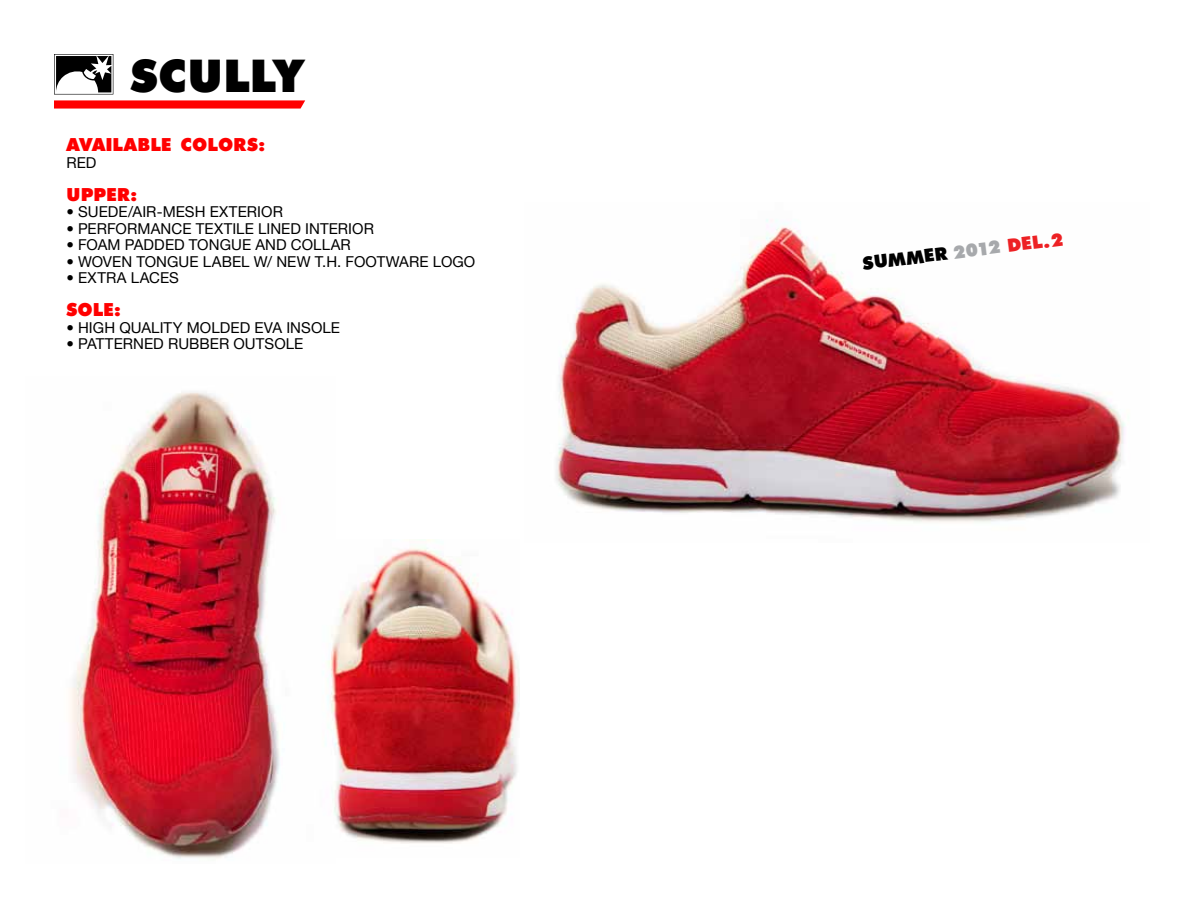
<style>
.page{position:relative;width:1188px;height:918px;background:#fff}
.page>*{position:absolute;margin:0;border:0;box-sizing:border-box;transform-origin:0 0}
.t1{font:45px "Raiders";letter-spacing:.005em;color:#000}
.t2{font:18px "Raiders";letter-spacing:.02em;color:#f00}
.t3{font:18px "Raiders";color:#000}
.t4{font:15px "Helvetica Neue";letter-spacing:.005em;color:#000}
.s1{color:#a7a9ac}
.s2{color:#ed2124}
</style>
<div class="page">
<img style="left:70px;top:392px;width:210px;height:467px">
<img style="left:325px;top:540px;width:195px;height:304px">
<img style="left:556px;top:219px;width:569px;height:303px">
<svg style="left:54px;top:100px;width:251px;height:9px;background:#ff1a1a"></svg>
<svg style="left:54px;top:54px;width:59px;height:40px"></svg>
<h1 class="t1" style="left:130px;top:49px;width:174px">SCULLY</h1>
<p class="t2" style="left:66px;top:134px;width:200px">AVAILABLE COLORS:</p>
<p class="t4" style="left:66px;top:154px;width:32px">RED</p>
<p class="t2" style="left:66px;top:184px;width:72px">UPPER:</p>
<p class="t4" style="left:66px;top:203px;width:218px">• SUEDE/AIR-MESH EXTERIOR</p>
<p class="t4" style="left:66px;top:220px;width:309px">• PERFORMANCE TEXTILE LINED INTERIOR</p>
<p class="t4" style="left:66px;top:236px;width:286px">• FOAM PADDED TONGUE AND COLLAR</p>
<p class="t4" style="left:66px;top:253px;width:411px">• WOVEN TONGUE LABEL W/ NEW T.H. FOOTWARE LOGO</p>
<p class="t4" style="left:66px;top:269px;width:114px">• EXTRA LACES</p>
<p class="t2" style="left:66px;top:299px;width:56px">SOLE:</p>
<p class="t4" style="left:66px;top:319px;width:275px">• HIGH QUALITY MOLDED EVA INSOLE</p>
<p class="t4" style="left:66px;top:335px;width:239px">• PATTERNED RUBBER OUTSOLE</p>
<p class="t3" style="left:861px;top:253px;width:203px;rotate:-7deg">SUMMER <span class="s1">2012</span> <span class="s2">DEL. 2</span></p>
</div>
